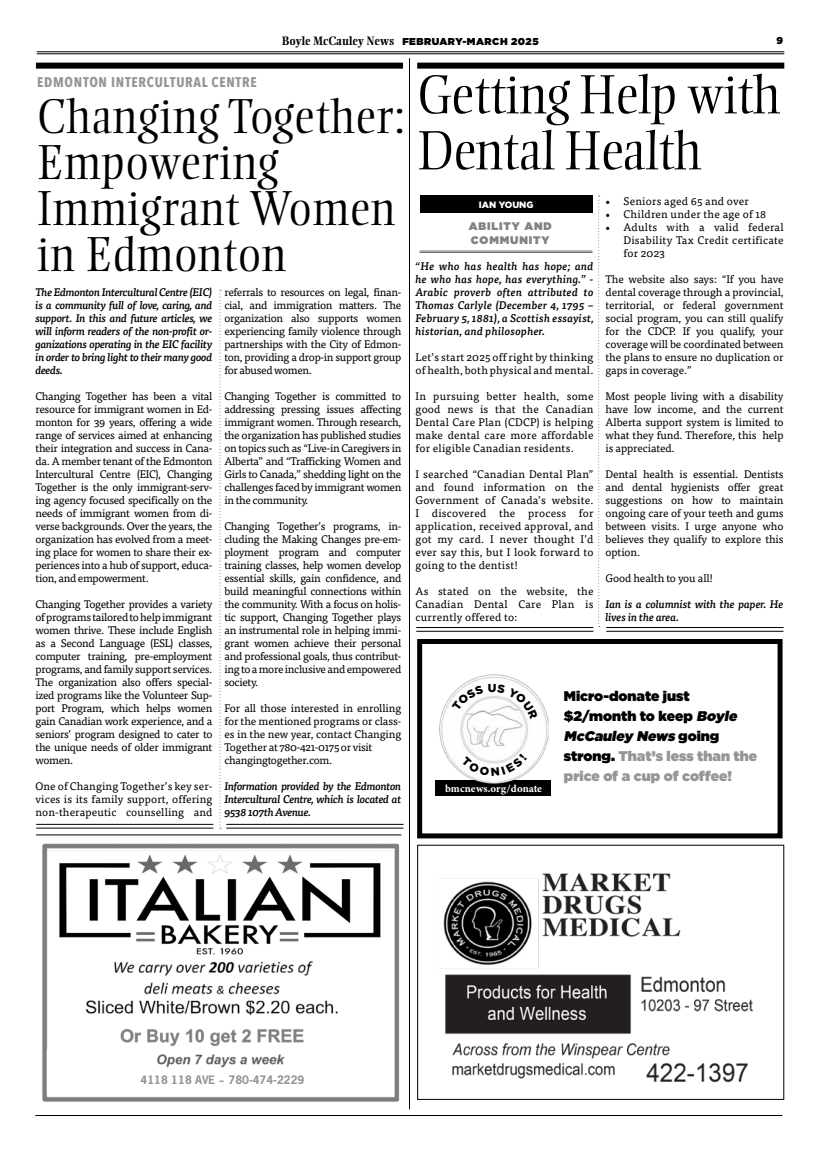
<style>
.page{position:relative;width:819px;height:1152px;background:#fff}
.page>*{position:absolute;margin:0;border:0;box-sizing:border-box;transform-origin:0 0}
.t1{font:300 54px/56px "Ellington MT Std";color:#000}
.t2{font:300 48px/46px "Ellington MT Std";letter-spacing:.02em;color:#000}
.t3{font:900 14px/20px "Gotham HTF";color:#000}
.t4{font:700 14px "Avenir Next Condensed";letter-spacing:.05em;color:#939598}
.t5{font:900 11.5px "Gotham HTF";color:#000}
.t6{font:11px/13px "Tisa";letter-spacing:-.01em;color:#000;text-align:justify}
.t7{font:italic 500 11px/13px "Tisa";letter-spacing:-.03em;color:#000;text-align:justify}
.t8{font:11px/13px "Tisa";letter-spacing:.02em;color:#000}
.t9{font:italic 500 11px/13px "Tisa";letter-spacing:-.01em;color:#000}
.t10{font:700 11px "News Gothic Std";color:#939598}
.t11{font:900 11px/14px "Gotham HTF";letter-spacing:.08em;color:#808285}
.t12{font:10.8px "Minion Variable Concept";color:#fff}
.t13{font:900 10px "Gotham HTF";letter-spacing:.05em;color:#000}
.t14{font:900 9.1px "Gotham HTF";color:#fff}
.s1{font-family:"Ellington MT Std";font-weight:700;font-size:12px}
.s2{font-family:"Minion Pro";font-size:12px}
.s3{font-style:italic}
.s4{color:#939598}
</style>
<div class="page">
<hr style="left:37px;top:51px;width:747px;height:1px;background:#000">
<hr style="left:37px;top:53px;width:747px;height:1px;background:#000">
<svg style="left:219px;top:290px;width:2px;height:539px"></svg>
<svg style="left:598px;top:196px;width:2px;height:431px"></svg>
<hr style="left:409px;top:58px;width:1px;height:1051px;background:#000">
<div style="left:36px;top:63px;width:367px;height:6px;background:#000"></div>
<hr style="left:36px;top:828px;width:177px;height:1px;background:#000">
<hr style="left:36px;top:824px;width:177px;height:1px;background:#000">
<hr style="left:416px;top:631px;width:177px;height:1px;background:#000">
<hr style="left:416px;top:627px;width:177px;height:1px;background:#000">
<hr style="left:226px;top:828px;width:178px;height:1px;background:#000">
<hr style="left:226px;top:824px;width:177px;height:1px;background:#000">
<hr style="left:606px;top:631px;width:178px;height:1px;background:#000">
<hr style="left:606px;top:627px;width:178px;height:1px;background:#000">
<img style="left:421px;top:844px;width:349px;height:239px">
<div style="left:417px;top:845px;width:367px;height:255px;border:1px solid #000"></div>
<hr style="left:35px;top:1115px;width:747px;height:1px;background:#000">
<hr style="left:36px;top:834px;width:365px;height:1px;background:#000">
<div style="left:417px;top:63px;width:367px;height:6px;background:#000"></div>
<div style="left:420px;top:196px;width:173px;height:17px;background:#000"></div>
<hr style="left:420px;top:251px;width:173px;height:1px;background:#6d6e71">
<hr style="left:420px;top:252px;width:173px;height:1px;background:#6d6e71">
<img style="left:42px;top:843px;width:358px;height:259px">
<div style="left:58px;top:1069px;width:329px;height:20px;background:#fff"></div>
<div style="left:417px;top:639px;width:366px;height:199px;border:5px solid #000"></div>
<div style="left:435px;top:780px;width:115px;height:16px;background:#000"></div>
<img style="left:439px;top:675px;width:109px;height:108px">
<svg style="left:452px;top:685px;width:32px;height:26px"></svg>
<svg style="left:497px;top:684px;width:41px;height:35px"></svg>
<svg style="left:461px;top:754px;width:66px;height:22px"></svg>
<p class="t13" style="left:282px;top:35px;width:258px"><span class="s1">Boyle McCauley News</span> FEBRUARY-MARCH 2025</p>
<p class="t13" style="left:776px;top:35px;width:8px">9</p>
<p class="t4" style="left:37px;top:74px;width:221px">EDMONTON INTERCULTURAL CENTRE</p>
<h2 class="t2" style="left:37px;top:94px;width:369px">Changing Together:<br>Empowering<br>Immigrant Women in Edmonton</h2>
<p class="t7" style="left:36px;top:285px;width:178px">The Edmonton Intercultural Centre (EIC) is a community full of love, caring, and support. In this and future articles, we will inform readers of the non-profit or&shy;ganizations operating in the EIC facility in order to bring light to their many good deeds.</p>
<p class="t6" style="left:36px;top:389px;width:178px">Changing Together has been a vital resource for immigrant women in Ed&shy;monton for 39 years, offering a wide range of services aimed at enhancing their integration and success in Cana&shy;da. A member tenant of the Edmonton Intercultural Centre (EIC), Changing Together is the only immigrant-serv&shy;ing agency focused specifically on the needs of immigrant women from di&shy;verse backgrounds. Over the years, the organization has evolved from a meet&shy;ing place for women to share their ex&shy;periences into a hub of support, educa&shy;tion, and empowerment.</p>
<p class="t6" style="left:36px;top:597px;width:178px">Changing Together provides a variety of programs tailored to help immigrant women thrive. These include English as a Second Language (ESL) classes, computer training, pre-employment programs, and family support services.<br>The organization also offers special&shy;ized programs like the Volunteer Sup&shy;port Program, which helps women gain Canadian work experience, and a seniors’ program designed to cater to the unique needs of older immigrant women.</p>
<p class="t6" style="left:36px;top:779px;width:178px">One of Changing Together’s key ser&shy;vices is its family support, offering non-therapeutic counselling and</p>
<p class="t6" style="left:224px;top:285px;width:178px">referrals to resources on legal, finan&shy;cial, and immigration matters. The organization also supports women experiencing family violence through partnerships with the City of Edmon&shy;ton, providing a drop-in support group for abused women.</p>
<p class="t6" style="left:224px;top:389px;width:178px">Changing Together is committed to addressing pressing issues affecting immigrant women. Through research, the organization has published studies on topics such as “Live-in Caregivers in Alberta” and “Trafficking Women and Girls to Canada,” shedding light on the challenges faced by immigrant women in the community.</p>
<p class="t6" style="left:224px;top:519px;width:178px">Changing Together’s programs, in&shy;cluding the Making Changes pre-em&shy;ployment program and computer training classes, help women develop essential skills, gain confidence, and build meaningful connections within the community. With a focus on holis&shy;tic support, Changing Together plays an instrumental role in helping immi&shy;grant women achieve their personal and professional goals, thus contribut&shy;ing to a more inclusive and empowered society.</p>
<p class="t6" style="left:224px;top:701px;width:178px;text-align:left">For all those interested in enrolling for the mentioned programs or class&shy;es in the new year, contact Changing Together at 780-421-0175 or visit changingtogether.com.</p>
<p class="t7" style="left:224px;top:779px;width:178px">Information provided by the Edmonton Intercultural Centre, which is located at 9538 107th Avenue.</p>
<h1 class="t1" style="left:417px;top:68px;width:364px">Getting Help with<br>Dental Health</h1>
<p class="t14" style="left:479px;top:200px;width:56px">IAN YOUNG</p>
<p class="t11" style="left:469px;top:219px;width:84px">ABILITY AND<br>COMMUNITY</p>
<p class="t7" style="left:416px;top:259px;width:180px">“He who has health has hope; and he who has hope, has everything.” - Arabic proverb often attributed to Thomas Carlyle (December 4, 1795 – February 5, 1881), a Scottish essayist, historian, and philosopher.</p>
<p class="t8" style="left:416px;top:350px;width:180px">Let’s start 2025 off right by thinking of health, both physical and mental.</p>
<p class="t6" style="left:416px;top:389px;width:180px">In pursuing better health, some good news is that the Canadian Dental Care Plan (CDCP) is helping make dental care more affordable for eligible Canadian residents.</p>
<p class="t6" style="left:416px;top:467px;width:180px">I searched “Canadian Dental Plan” and found information on the Government of Canada’s website.<br>I discovered the process for application, received approval, and got my card. I never thought I’d ever say this, but I look forward to going to the dentist!</p>
<p class="t6" style="left:416px;top:584px;width:180px">As stated on the website, the Canadian Dental Care Plan is currently offered to:</p>
<p class="t8" style="left:606px;top:194px;width:145px"><span class="s2">•</span> Seniors aged 65 and over</p>
<p class="t8" style="left:606px;top:207px;width:162px"><span class="s2">•</span> Children under the age of 18</p>
<p class="t6" style="left:624px;top:220px;width:162px;text-indent:-18px"><span class="s2">•</span> Adults with a valid federal Disability Tax Credit certificate for 2023</p>
<p class="t6" style="left:606px;top:272px;width:180px">The website also says: “If you have dental coverage through a provincial, territorial, or federal government social program, you can still qualify for the CDCP. If you qualify, your coverage will be coordinated between the plans to ensure no duplication or gaps in coverage.”</p>
<p class="t6" style="left:606px;top:389px;width:180px">Most people living with a disability have low income, and the current Alberta support system is limited to what they fund. Therefore, this help is appreciated.</p>
<p class="t6" style="left:606px;top:467px;width:180px">Dental health is essential. Dentists and dental hygienists offer great suggestions on how to maintain ongoing care of your teeth and gums between visits. I urge anyone who believes they qualify to explore this option.</p>
<p class="t6" style="left:606px;top:571px;width:109px">Good health to you all!</p>
<p class="t9" style="left:606px;top:597px;width:180px">Ian is a columnist with the paper. He lives in the area.</p>
<p class="t5" style="left:488px;top:681px;width:10px">U</p>
<p class="t12" style="left:445px;top:781px;width:99px">bmcnews.org/donate</p>
<p class="t3" style="left:564px;top:686px;width:195px">Micro-donate just $2/month to keep <span class="s3">Boyle<br>McCauley News</span> g o i n g strong. <span class="s4">That’s less than the price of a cup of coffee!</span></p>
<p class="t10" style="left:141px;top:1072px;width:165px">4118 118 AVE ~ 780-474-2229</p>
</div>
